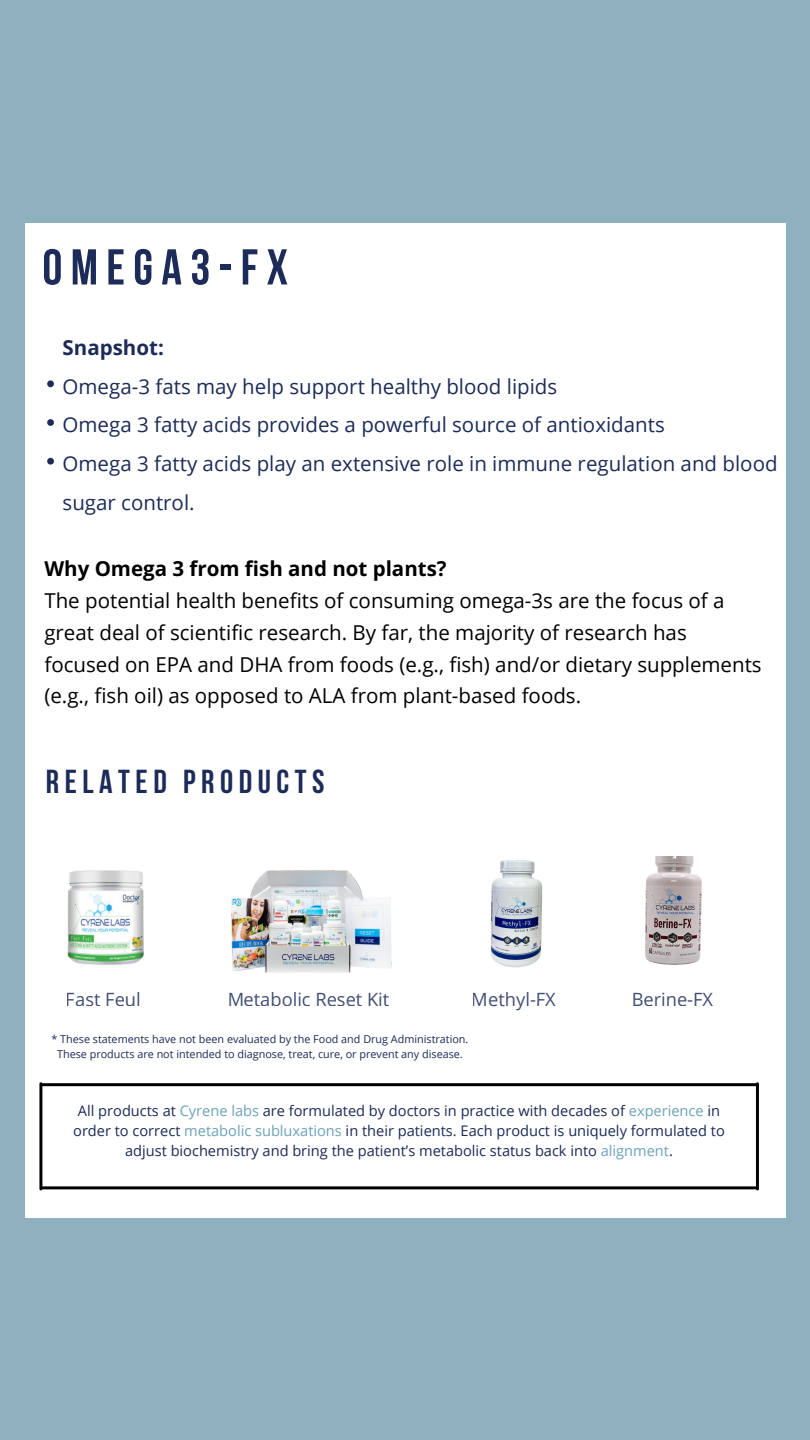
<style>
.page{position:relative;width:810px;height:1440px;background:#8fb0bf}
.page>*{position:absolute;margin:0;border:0;box-sizing:border-box;transform-origin:0 0}
.t1{font:700 50.3px "Bebas Neue";letter-spacing:.17em;color:#1c2b58}
.t2{font:700 33.1px "Bebas Neue";letter-spacing:.17em;color:#1c2b58}
.t3{font:20.5px/31.8px "Open Sans";color:#000}
.t4{font:20.5px/38.7px "Open Sans";color:#1c2b58}
.t5{font:700 20.5px "Open Sans";color:#000}
.t6{font:700 20.5px "Open Sans";color:#1c2b58}
.t7{font:18.3px "Open Sans";color:#1c2b58}
.t8{font:14.6px/19.9px "Open Sans";color:#1c2b58;text-align:center}
.t9{font:10.8px/14.9px "Open Sans";color:#1c2b58;text-align:center}
.s1{color:#6ca2bb}
</style>
<div class="page">
<div style="left:25px;top:223px;width:761px;height:994px;background:#fff"></div>
<img style="left:231px;top:870px;width:161px;height:103px">
<hr style="left:42px;top:1083px;width:714px;height:3px;background:#000">
<hr style="left:42px;top:1186px;width:714px;height:3px;background:#000">
<hr style="left:39px;top:1084px;width:3px;height:105px;background:#000">
<hr style="left:756px;top:1084px;width:3px;height:105px;background:#000">
<img style="left:490px;top:860px;width:53px;height:108px">
<img style="left:67px;top:870px;width:77px;height:95px">
<img style="left:645px;top:857px;width:57px;height:108px">
<svg style="left:47px;top:380px;width:7px;height:7px"></svg>
<svg style="left:47px;top:419px;width:7px;height:7px"></svg>
<svg style="left:47px;top:458px;width:7px;height:7px"></svg>
<h1 class="t1" style="left:42px;top:247px;width:247px">OMEGA3-FX</h1>
<h3 class="t6" style="left:63px;top:333px;width:103px">Snapshot:</h3>
<h3 class="t4" style="left:63px;top:366px;width:716px">Omega-3 fats may help support healthy blood lipids<br>Omega 3 fatty acids provides a powerful source of antioxidants<br>Omega 3 fatty acids play an extensive role in immune regulation and blood sugar control.</h3>
<h3 class="t5" style="left:44px;top:555px;width:404px">Why Omega 3 from fish and not plants?</h3>
<p class="t3" style="left:44px;top:584px;width:719px">The potential health benefits of consuming omega-3s are the focus of a great deal of scientific research. By far, the majority of research has focused on EPA and DHA from foods (e.g., fish) and/or dietary supplements (e.g., fish oil) as opposed to ALA from plant-based foods.</p>
<h2 class="t2" style="left:46px;top:768px;width:280px">RELATED PRODUCTS</h2>
<p class="t7" style="left:66px;top:986px;width:77px">Fast Feul</p>
<p class="t7" style="left:227px;top:986px;width:164px">Metabolic Reset Kit</p>
<p class="t7" style="left:472px;top:986px;width:86px">Methyl-FX</p>
<p class="t7" style="left:632px;top:986px;width:83px">Berine-FX</p>
<p class="t9" style="left:51px;top:1031px;width:419px">* These statements have not been evaluated by the Food and Drug Administration.<br>These products are not intended to diagnose, treat, cure, or prevent any disease.</p>
<p class="t8" style="left:73px;top:1101px;width:653px">All products at <span class="s1">Cyrene labs</span> are formulated by doctors in practice with decades of <span class="s1">experience</span> in order to correct <span class="s1">metabolic subluxations</span> in their patients. Each product is uniquely formulated to adjust biochemistry and bring the patient’s metabolic status back into <span class="s1">alignment</span>.</p>
</div>
